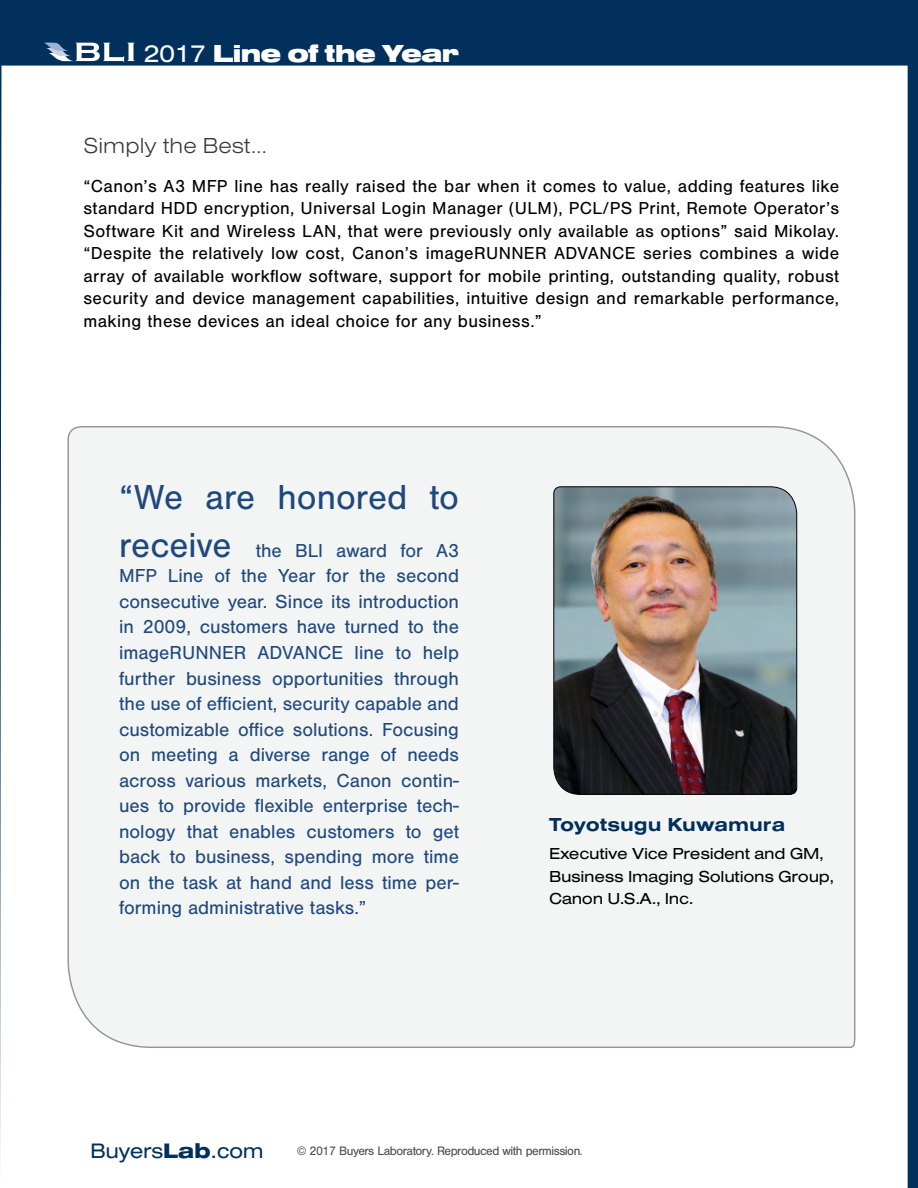
<style>
.page{position:relative;width:918px;height:1188px;background:#00305b}
.page>*{position:absolute;margin:0;border:0;box-sizing:border-box;transform-origin:0 0}
.t1{font:36px "Nimbus San";color:#1f497d}
.t2{font:900 25.5px "Nimbus San Ext";letter-spacing:-.03em;color:#fff}
.t3{font:300 22.5px "Nimbus San Ext";color:#383839}
.t4{font:expanded 20.25px "Helvetica Neue";color:#00305b}
.t5{font:19.5px/25.5px "Nimbus San";color:#1f497d;text-align:justify}
.t6{font:700 19.5px "Nimbus San Ext";color:#00305b}
.t7{font:18px/22.5px "Nimbus San";letter-spacing:.02em;color:#000;text-align:justify}
.t8{font:16.5px/22.5px "Nimbus San Ext";letter-spacing:-.02em;color:#000}
.t9{font:12.75px "Nimbus San";letter-spacing:-.04em;color:#4d4d4f}
.s1{font-weight:400}
.s2{font-size:36px}
.s3{font-weight:800}
</style>
<div class="page">
<div style="left:0;top:66px;width:908px;height:1122px;background:#fff"></div>
<svg style="left:44px;top:42px;width:91px;height:20px"></svg>
<div style="left:67px;top:425px;width:790px;height:624px;background:#f3f4f4"></div>
<img style="left:553px;top:486px;width:245px;height:309px">
<div style="left:297px;top:1118px;width:378px;height:67px;background:#fff"></div>
<h2 class="t2" style="left:144px;top:40px;width:317px"><span class="s1">2017</span> Line of the Year</h2>
<p class="t3" style="left:84px;top:133px;width:185px">Simply the Best...</p>
<p class="t7" style="left:84px;top:175px;width:757px">“Canon’s A3 MFP line has really raised the bar when it comes to value, adding features like standard HDD encryption, Universal Login Manager (ULM), PCL/PS Print, Remote Operator’s Software Kit and Wireless LAN, that were previously only available as options” said Mikolay. “Despite the relatively low cost, Canon’s imageRUNNER ADVANCE series combines a wide array of available workflow software, support for mobile printing, outstanding quality, robust security and device management capabilities, intuitive design and remarkable performance, making these devices an ideal choice for any business.”</p>
<h1 class="t1" style="left:119px;top:477px;width:341px">“We are honored to</h1>
<p class="t5" style="left:119px;top:538px;width:341px"><span class="s2">receive</span> the BLI award for A3<br>MFP Line of the Year for the second consecutive year. Since its introduction in 2009, customers have turned to the imageRUNNER ADVANCE line to help further business opportunities through the use of efficient, security capable and customizable office solutions. Focusing on meeting a diverse range of needs across various markets, Canon contin&shy;ues to provide flexible enterprise tech&shy;nology that enables customers to get back to business, spending more time on the task at hand and less time per&shy;forming administrative tasks.”</p>
<p class="t6" style="left:549px;top:814px;width:238px">Toyotsugu Kuwamura</p>
<p class="t8" style="left:549px;top:843px;width:286px">Executive Vice President and GM,<br>Business Imaging Solutions Group,<br>Canon U.S.A., Inc.</p>
<p class="t4" style="left:90px;top:1139px;width:174px">Buyers<span class="s3">Lab</span>.com</p>
<p class="t9" style="left:297px;top:1144px;width:288px">© 2017 Buyers Laboratory. Reproduced with permission.</p>
</div>
